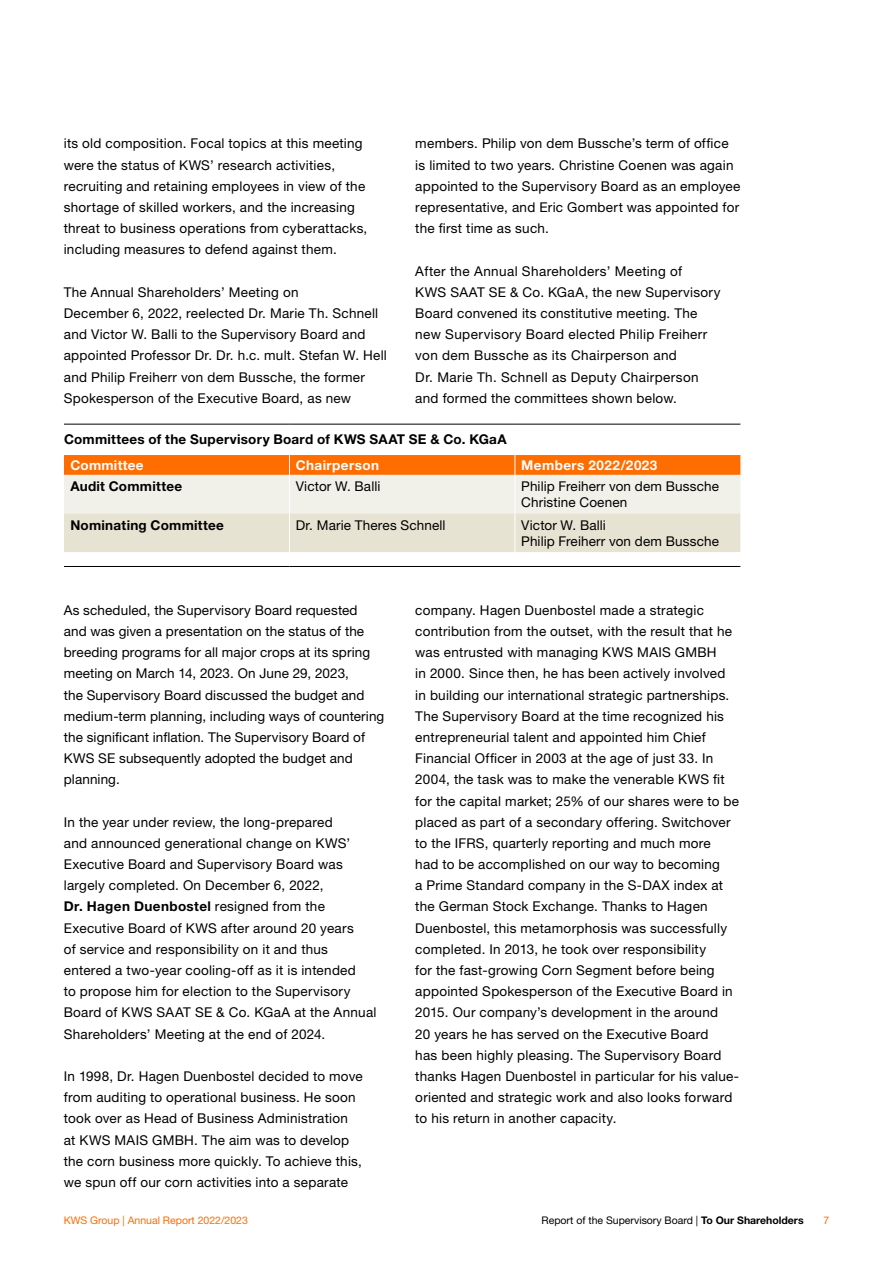
<style>
.page{position:relative;width:893px;height:1263px;background:#fff}
.page>*{position:absolute;margin:0;border:0;box-sizing:border-box;transform-origin:0 0}
.t1{font:13.5px/21.1px "Helvetica Neue LT Std";letter-spacing:.02em;color:#000}
.t2{font:700 13.5px "Helvetica Neue LT Std";letter-spacing:.02em;color:#000}
.t3{font:700 13.5px "Helvetica Neue LT Std";letter-spacing:.03em;color:#fff}
.t4{font:10.5px "Helvetica Neue LT Std";color:#000}
.t5{font:10.5px "Helvetica Neue LT Std";color:#ff6c00}
.s1{font-weight:700}
</style>
<div class="page">
<hr style="left:64px;top:424px;width:225px;height:1px;background:#000">
<hr style="left:289px;top:424px;width:226px;height:1px;background:#000">
<hr style="left:515px;top:424px;width:225px;height:1px;background:#000">
<svg style="left:64px;top:455px;width:676px;height:97px;background:#efd0b0"></svg>
<hr style="left:64px;top:566px;width:225px;height:1px;background:#000">
<hr style="left:289px;top:566px;width:226px;height:1px;background:#000">
<hr style="left:515px;top:566px;width:225px;height:1px;background:#000">
<p class="t1" style="left:415px;top:133px;width:327px">members. Philip von dem Bussche’s term of office is limited to two years. Christine Coenen was again appointed to the Supervisory Board as an employee representative, and Eric Gombert was appointed for the first time as such.</p>
<p class="t1" style="left:415px;top:260px;width:307px">After the Annual Shareholders’ Meeting of<br>KWS SAAT SE &amp; Co. KGaA, the new Supervisory Board convened its constitutive meeting. The new Supervisory Board elected Philip Freiherr von dem Bussche as its Chairperson and<br>Dr. Marie Th. Schnell as Deputy Chairperson and formed the committees shown below.</p>
<p class="t2" style="left:64px;top:431px;width:444px">Committees of the Supervisory Board of KWS SAAT SE &amp; Co. KGaA</p>
<p class="t3" style="left:70px;top:457px;width:75px">Committee</p>
<p class="t3" style="left:296px;top:457px;width:85px">Chairperson</p>
<p class="t3" style="left:521px;top:457px;width:138px">Members 2022/2023</p>
<p class="t2" style="left:70px;top:478px;width:113px">Audit Committee</p>
<p class="t1" style="left:296px;top:475px;width:86px">Victor W. Balli</p>
<p class="t1" style="left:521px;top:478px;width:199px;line-height:16.2px">Philip Freiherr von dem Bussche<br>Christine Coenen</p>
<p class="t2" style="left:70px;top:516px;width:155px">Nominating Committee</p>
<p class="t1" style="left:296px;top:514px;width:151px">Dr. Marie Theres Schnell</p>
<p class="t1" style="left:521px;top:516px;width:199px;line-height:16.2px">Victor W. Balli<br>Philip Freiherr von dem Bussche</p>
<p class="t1" style="left:64px;top:133px;width:305px">its old composition. Focal topics at this meeting were the status of KWS’ research activities, recruiting and retaining employees in view of the shortage of skilled workers, and the increasing threat to business operations from cyberattacks, including measures to defend against them.</p>
<p class="t1" style="left:64px;top:281px;width:325px">The Annual Shareholders’ Meeting on<br>December 6, 2022, reelected Dr. Marie Th. Schnell and Victor W. Balli to the Supervisory Board and appointed Professor Dr. Dr. h.c. mult. Stefan W. Hell and Philip Freiherr von dem Bussche, the former Spokesperson of the Executive Board, as new</p>
<p class="t1" style="left:64px;top:599px;width:322px">As scheduled, the Supervisory Board requested<br>and was given a presentation on the status of the breeding programs for all major crops at its spring meeting on March 14, 2023. On June 29, 2023,<br>the Supervisory Board discussed the budget and medium-term planning, including ways of countering the significant inflation. The Supervisory Board of KWS SE subsequently adopted the budget and planning.</p>
<p class="t1" style="left:64px;top:811px;width:314px">In the year under review, the long-prepared<br>and announced generational change on KWS’ Executive Board and Supervisory Board was largely completed. On December 6, 2022,<br><span class="s1">Dr. Hagen Duenbostel</span> resigned from the Executive Board of KWS after around 20 years<br>of service and responsibility on it and thus entered a two-year cooling-off as it is intended<br>to propose him for election to the Supervisory Board of KWS SAAT SE &amp; Co. KGaA at the Annual Shareholders’ Meeting at the end of 2024.</p>
<p class="t1" style="left:64px;top:1065px;width:300px">In 1998, Dr. Hagen Duenbostel decided to move from auditing to operational business. He soon took over as Head of Business Administration at KWS MAIS GMBH. The aim was to develop the corn business more quickly. To achieve this, we spun off our corn activities into a separate</p>
<p class="t1" style="left:415px;top:599px;width:325px">company. Hagen Duenbostel made a strategic contribution from the outset, with the result that he was entrusted with managing KWS MAIS GMBH<br>in 2000. Since then, he has been actively involved in building our international strategic partnerships.<br>The Supervisory Board at the time recognized his entrepreneurial talent and appointed him Chief Financial Officer in 2003 at the age of just 33. In 2004, the task was to make the venerable KWS fit for the capital market; 25% of our shares were to be placed as part of a secondary offering. Switchover to the IFRS, quarterly reporting and much more<br>had to be accomplished on our way to becoming<br>a Prime Standard company in the S-DAX index at the German Stock Exchange. Thanks to Hagen Duenbostel, this metamorphosis was successfully completed. In 2013, he took over responsibility<br>for the fast-growing Corn Segment before being appointed Spokesperson of the Executive Board in 2015. Our company’s development in the around<br>20 years he has served on the Executive Board<br>has been highly pleasing. The Supervisory Board thanks Hagen Duenbostel in particular for his value&shy;oriented and strategic work and also looks forward to his return in another capacity.</p>
<p class="t5" style="left:64px;top:1214px;width:186px">KWS Group | Annual Report 2022/2023</p>
<p class="t4" style="left:541px;top:1214px;width:264px">Report of the Supervisory Board | <span class="s1">To Our Shareholders</span></p>
<p class="t5" style="left:823px;top:1214px;width:7px">7</p>
</div>
